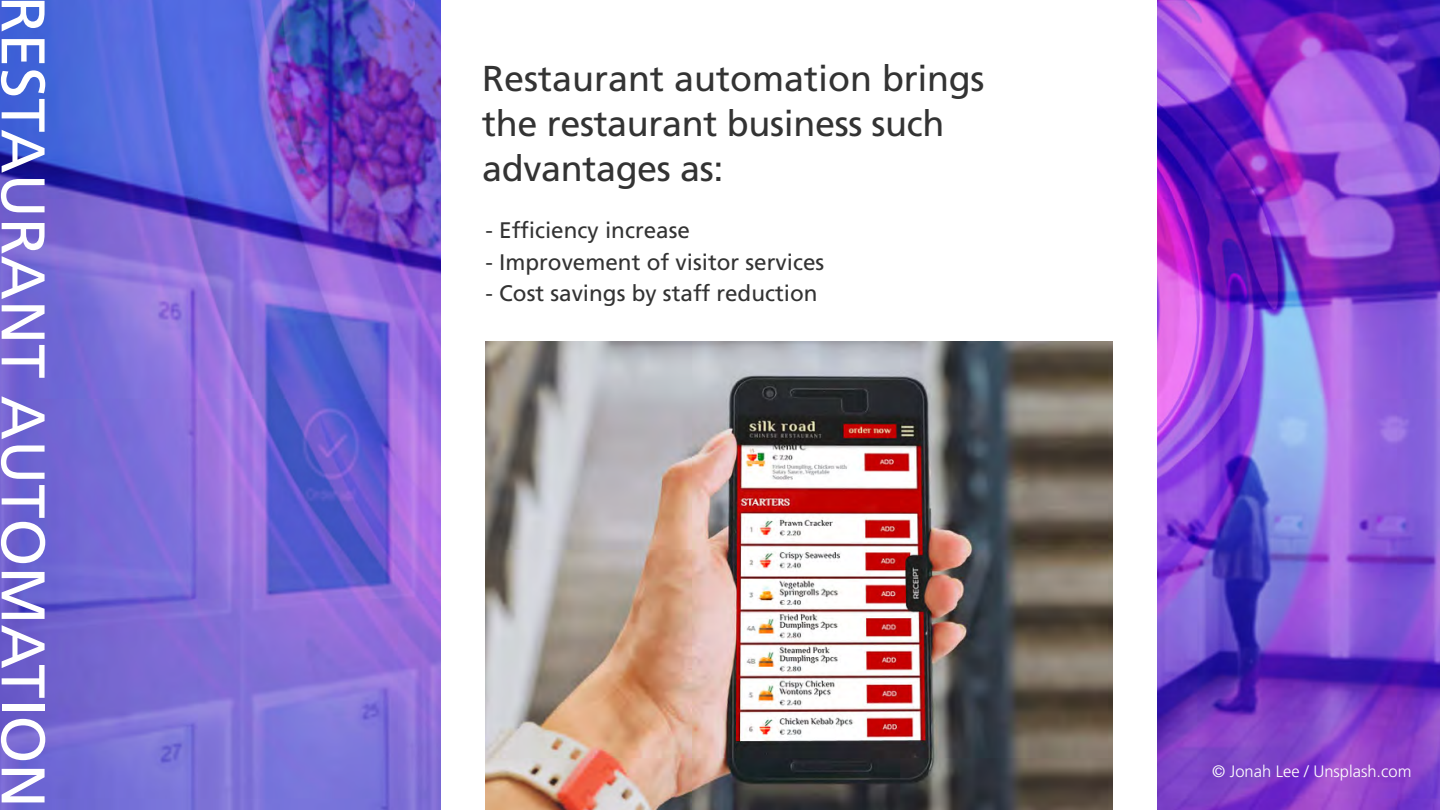
<style>
.page{position:relative;width:1440px;height:810px;background:#fff}
.page>*{position:absolute;margin:0;border:0;box-sizing:border-box;transform-origin:0 0}
.t1{font:61.5px "Frutiger LT Std";color:#fff}
.t2{font:36px "Frutiger LT Std";letter-spacing:-.01em;color:#333}
.t3{font:22.5px "Frutiger LT Std";color:#333}
.t4{font:300 16.5px "Frutiger LT";color:#fff}
</style>
<div class="page">
<img style="left:0;top:0;width:1440px;height:810px">
<div style="left:441px;top:0;width:715px;height:810px;background:#fff"></div>
<img style="left:485px;top:342px;width:628px;height:468px">
<p class="t1" style="left:59px;top:-4px;width:814px;rotate:90deg">RESTAURANT AUTOMATION</p>
<p class="t2" style="left:482px;top:57px;width:504px">Restaurant automation brings</p>
<p class="t2" style="left:482px;top:102px;width:464px">the restaurant business such</p>
<p class="t2" style="left:482px;top:147px;width:243px">advantages as:</p>
<p class="t3" style="left:485px;top:217px;width:206px">- Efficiency increase</p>
<p class="t3" style="left:485px;top:249px;width:340px">- Improvement of visitor services</p>
<p class="t3" style="left:485px;top:280px;width:334px">- Cost savings by staff reduction</p>
<p class="t4" style="left:1212px;top:762px;width:201px">© Jonah Lee / Unsplash.com</p>
</div>
